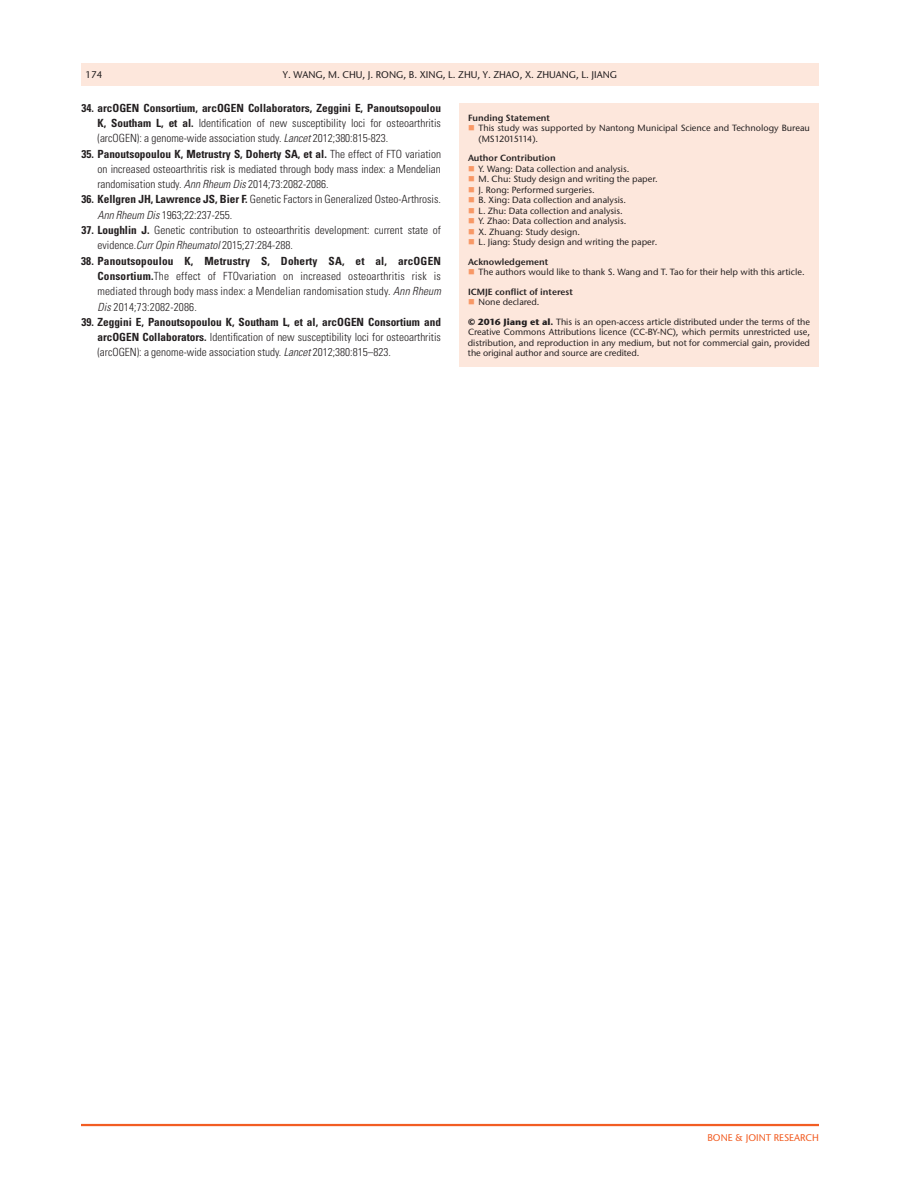
<style>
.page{position:relative;width:918px;height:1188px;background:#fff}
.page>*{position:absolute;margin:0;border:0;box-sizing:border-box;transform-origin:0 0}
.t1{font:300 condensed 11.25px/15.3px "Univers LT Std";color:#231f20;text-align:justify}
.t2{font:500 9.75px "Stone Sans ITC Pro";color:#231f20}
.t3{font:500 9.75px "Stone Sans ITC Pro";color:#f25d23}
.t4{font:500 9px/10.5px "Stone Sans ITC Pro";color:#231f20}
.t5{font:600 9px "Stone Sans ITC Pro";color:#231f20}
.s1{font-weight:700}
.s2{font-style:italic}
</style>
<div class="page">
<div style="left:81px;top:63px;width:738px;height:23px;background:#fde7dc"></div>
<hr style="left:81px;top:1124px;width:738px;height:2px;background:#f25d23">
<div style="left:459px;top:104px;width:360px;height:263px;background:#fde7dc"></div>
<p class="t2" style="left:86px;top:68px;width:18px">174</p>
<p class="t2" style="left:283px;top:68px;width:336px">Y. Wang, M. Chu, J. Rong, B. Xing, L. Zhu, Y. Zhao, X. Zhuang, L. Jiang</p>
<p class="t1" style="left:98px;top:100px;width:345px;text-indent:-16px"><span class="s1">34. arcOGEN Consortium, arcOGEN Collaborators, Zeggini E, Panoutsopoulou K, Southam L, et al.</span> Identification of new susceptibility loci for osteoarthritis (arcOGEN): a genome-wide association study. <span class="s2">Lancet</span> 2012;380:815-823.</p>
<p class="t1" style="left:97px;top:146px;width:345px;text-indent:-16px"><span class="s1">35. Panoutsopoulou K, Metrustry S, Doherty SA, et al.</span> The effect of FTO variation on increased osteoarthritis risk is mediated through body mass index: a Mendelian randomisation study. <span class="s2">Ann Rheum Dis</span> 2014;73:2082-2086.</p>
<p class="t1" style="left:97px;top:192px;width:345px;text-indent:-16px"><span class="s1">36. Kellgren JH, Lawrence JS, Bier F.</span> Genetic Factors in Generalized Osteo-Arthrosis.<br><span class="s2">Ann Rheum Dis</span> 1963;22:237-255.</p>
<p class="t1" style="left:97px;top:222px;width:345px;text-indent:-16px"><span class="s1">37. Loughlin J.</span> Genetic contribution to osteoarthritis development: current state of evidence.<span class="s2">Curr Opin Rheumatol</span> 2015;27:284-288.</p>
<p class="t1" style="left:97px;top:253px;width:345px;text-indent:-16px"><span class="s1">38. Panoutsopoulou K, Metrustry S, Doherty SA, et al, arcOGEN Consortium.</span>The effect of FTOvariation on increased osteoarthritis risk is mediated through body mass index: a Mendelian randomisation study. <span class="s2">Ann Rheum Dis</span> 2014;73:2082-2086.</p>
<p class="t1" style="left:97px;top:314px;width:345px;text-indent:-16px"><span class="s1">39. Zeggini E, Panoutsopoulou K, Southam L, et al, arcOGEN Consortium and arcOGEN Collaborators.</span> Identification of new susceptibility loci for osteoarthritis (arcOGEN): a genome-wide association study. <span class="s2">Lancet</span> 2012;380:815–823.</p>
<p class="t5" style="left:468px;top:112px;width:84px">Funding Statement</p>
<p class="t4" style="left:479px;top:123px;width:333px">This study was supported by Nantong Municipal Science and Technology Bureau (MS12015114).</p>
<p class="t5" style="left:468px;top:152px;width:89px">Author Contribution</p>
<p class="t4" style="left:479px;top:163px;width:181px">Y. Wang: Data collection and analysis.<br>M. Chu: Study design and writing the paper.<br>J. Rong: Performed surgeries.<br>B. Xing: Data collection and analysis.<br>L. Zhu: Data collection and analysis.<br>Y. Zhao: Data collection and analysis.<br>X. Zhuang: Study design.<br>L. Jiang: Study design and writing the paper.</p>
<p class="t5" style="left:468px;top:256px;width:82px">Acknowledgement</p>
<p class="t4" style="left:479px;top:267px;width:328px">The authors would like to thank S. Wang and T. Tao for their help with this article.</p>
<p class="t5" style="left:468px;top:286px;width:106px">ICMJE conflict of interest</p>
<p class="t4" style="left:468px;top:292px;width:343px;line-height:19.5px;text-indent:11px">None declared.<br><span class="s1">© 2016 Jiang et al.</span> This is an open-access article distributed under the terms of the</p>
<p class="t4" style="left:468px;top:327px;width:344px;text-align:justify">Creative Commons Attributions licence (CC-BY-NC), which permits unrestricted use, distribution, and reproduction in any medium, but not for commercial gain, provided the original author and source are credited.</p>
<p class="t3" style="left:707px;top:1132px;width:113px">BONE &amp; JOINT RESEARCH</p>
</div>
